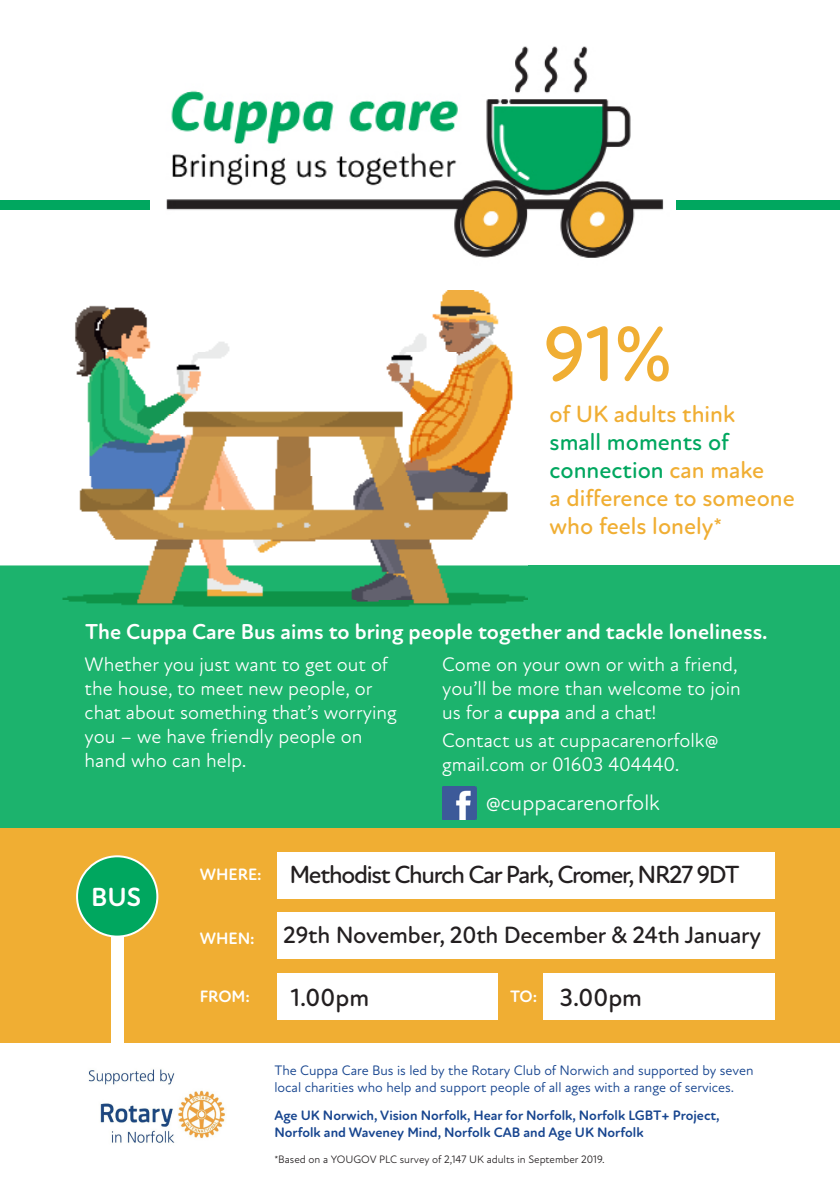
<style>
.page{position:relative;width:840px;height:1191px;background:#fff}
.page>*{position:absolute;margin:0;border:0;box-sizing:border-box;transform-origin:0 0}
.t1{font:500 79.4px "Atten Round New";color:#f0ae33}
.t2{font:700 26.8px "Atten Round New";color:#fff}
.t3{font:500 25.2px "Atten Round New";letter-spacing:-.05em;color:#231f20}
.t4{font:500 24px/28px "Atten Round New";color:#f0ae33}
.t5{font:500 24px "Atten Round New";letter-spacing:-.01em;color:#231f20}
.t6{font:700 22px "Atten Round New";color:#fff}
.t7{font:22px "Atten Round New";color:#fff}
.t8{font:20px/24px "Atten Round New";color:#fff}
.t9{font:700 16.8px "Atten Round New";color:#fff}
.t10{font:14px/16.8px "Atten Round New";color:#17458f}
.t11{font:700 14px/16.8px "Atten Round New";color:#17458f}
.t12{font:11px "Atten Round New";color:#231f20}
.s1{color:#00a75f}
.s2{font-weight:700}
</style>
<div class="page">
<div style="left:0;top:566px;width:839px;height:402px;background:#1cb36d"></div>
<img style="left:137px;top:46px;width:556px;height:212px">
<div style="left:0;top:828px;width:839px;height:214px;background:#f0ae33"></div>
<div style="left:277px;top:852px;width:497px;height:46px;background:#fff"></div>
<div style="left:277px;top:912px;width:497px;height:47px;background:#fff"></div>
<div style="left:277px;top:973px;width:221px;height:46px;background:#fff"></div>
<div style="left:543px;top:973px;width:231px;height:46px;background:#fff"></div>
<img style="left:88px;top:1069px;width:137px;height:74px">
<div style="left:0;top:200px;width:150px;height:9px;background:#00a75f"></div>
<div style="left:676px;top:200px;width:163px;height:9px;background:#00a75f"></div>
<div style="left:111px;top:932px;width:12px;height:110px;background:#fff"></div>
<div style="left:77px;top:856px;width:80px;height:80px;background:#00a75f;border-radius:50%"></div>
<div style="left:76px;top:855px;width:82px;height:82px;border:2px solid #fff;border-radius:50%"></div>
<img style="left:0;top:291px;width:527px;height:316px">
<img style="left:442px;top:787px;width:34px;height:32px">
<img style="left:839px;top:565px;width:1px;height:72px">
<p class="t1" style="left:543px;top:307px;width:129px">91%</p>
<p class="t4" style="left:549px;top:400px;width:246px">of UK adults think<br><span class="s1">small moments of connection</span> can make<br>a difference to someone who feels lonely*</p>
<p class="t6" style="left:85px;top:619px;width:683px">The Cuppa Care Bus aims to bring people together and tackle loneliness.</p>
<p class="t8" style="left:84px;top:653px;width:313px">Whether you just want to get out of the house, to meet new people, or chat about something that’s worrying you – we have friendly people on hand who can help.</p>
<p class="t8" style="left:442px;top:653px;width:300px">Come on your own or with a friend, you’ll be more than welcome to join us for a <span class="s2">cuppa</span> and a chat!</p>
<p class="t8" style="left:442px;top:728px;width:277px">Contact us at cuppacarenorfolk@ gmail.com or 01603 404440.</p>
<p class="t7" style="left:485px;top:790px;width:176px">@cuppacarenorfolk</p>
<p class="t2" style="left:91px;top:881px;width:51px">BUS</p>
<p class="t3" style="left:289px;top:859px;width:451px">Methodist Church Car Park, Cromer, NR27 9DT</p>
<p class="t5" style="left:283px;top:921px;width:479px">29th November, 20th December &amp; 24th January</p>
<p class="t3" style="left:291px;top:982px;width:80px">1.00pm</p>
<p class="t3" style="left:559px;top:982px;width:84px">3.00pm</p>
<p class="t9" style="left:200px;top:864px;width:63px">WHERE:</p>
<p class="t9" style="left:200px;top:928px;width:56px">WHEN:</p>
<p class="t9" style="left:200px;top:986px;width:52px">FROM:</p>
<p class="t9" style="left:510px;top:986px;width:29px">TO:</p>
<p class="t10" style="left:274px;top:1062px;width:480px">The Cuppa Care Bus is led by the Rotary Club of Norwich and supported by seven local charities who help and support people of all ages with a range of services.</p>
<p class="t11" style="left:274px;top:1107px;width:446px">Age UK Norwich, Vision Norfolk, Hear for Norfolk, Norfolk LGBT+ Project,<br>Norfolk and Waveney Mind, Norfolk CAB and Age UK Norfolk</p>
<p class="t12" style="left:274px;top:1152px;width:332px">*Based on a YOUGOV PLC survey of 2,147 UK adults in September 2019.</p>
</div>
